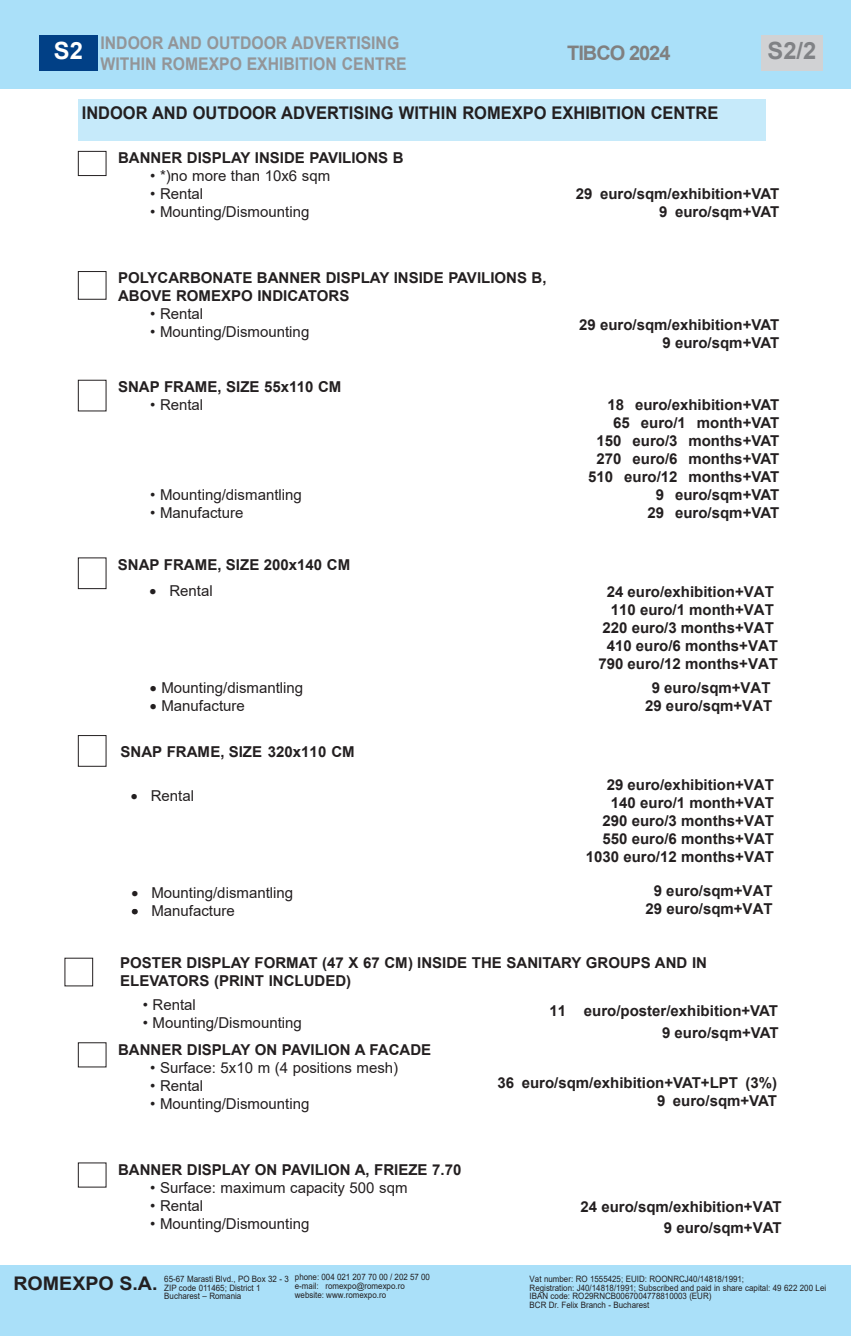
<style>
.page{position:relative;width:851px;height:1336px;background:#fff}
.page>*{position:absolute;margin:0;border:0;box-sizing:border-box;transform-origin:0 0}
.t1{font:700 23.75px "Arial";color:#808285}
.t2{font:700 23.75px "Arial";color:#fff}
.t3{font:700 20px "Arial";letter-spacing:-.05em;color:#808080}
.t4{font:700 18.75px "Arial";color:#231f20;scale:1.05 1}
.t5{font:700 17.5px "Arial";color:#231f20;scale:.94 1}
.t6{font:700 17.5px/20.8px "Arial";color:#939598;scale:.9 1}
.t7{font:700 15px/18px "Arial";color:#231f20;text-align:right}
.t8{font:15px "Arial";color:#231f20}
.t9{font:8.75px/8.8px "Arial";color:#231f20;scale:.91 1}
</style>
<div class="page">
<div style="left:78px;top:99px;width:687px;height:42px;background:#c6eafa"></div>
<div style="left:0;top:1265px;width:850px;height:71px;background:#aae0f9"></div>
<div style="left:0;top:0;width:850px;height:89px;background:#aae0f9"></div>
<div style="left:39px;top:35px;width:59px;height:36px;background:#014086"></div>
<div style="left:761px;top:35px;width:61px;height:36px;background:#d1d2d4"></div>
<div style="left:78px;top:151px;width:28px;height:25px;border:1px solid #231f20"></div>
<div style="left:78px;top:271px;width:28px;height:29px;border:1px solid #231f20"></div>
<div style="left:78px;top:380px;width:28px;height:31px;border:1px solid #231f20"></div>
<div style="left:78px;top:558px;width:28px;height:31px;border:1px solid #231f20"></div>
<div style="left:78px;top:735px;width:28px;height:32px;border:1px solid #231f20"></div>
<p class="t6" style="left:100px;top:33px;width:341px">INDOOR AND OUTDOOR ADVERTISING<br>WITHIN ROMEXPO EXHIBITION CENTRE</p>
<h1 class="t2" style="left:54px;top:38px;width:31px">S2</h1>
<h1 class="t1" style="left:767px;top:38px;width:50px">S2/2</h1>
<h2 class="t3" style="left:567px;top:39px;width:105px">TIBCO 2024</h2>
<p class="t5" style="left:82px;top:103px;width:678px">INDOOR AND OUTDOOR ADVERTISING WITHIN ROMEXPO EXHIBITION CENTRE</p>
<p class="t7" style="left:118px;top:149px;width:287px">BANNER DISPLAY INSIDE PAVILIONS B</p>
<p class="t8" style="left:150px;top:168px;width:181px">• *)no more than 10x6 sqm</p>
<p class="t8" style="left:150px;top:186px;width:54px">• Rental</p>
<p class="t8" style="left:150px;top:204px;width:161px">• Mounting/Dismounting</p>
<p class="t7" style="left:575px;top:185px;width:205px">29 euro/sqm/exhibition+VAT<br>9 euro/sqm+VAT</p>
<p class="t7" style="left:118px;top:269px;width:430px;text-align:left">POLYCARBONATE BANNER DISPLAY INSIDE PAVILIONS B,<br>ABOVE ROMEXPO INDICATORS</p>
<p class="t8" style="left:150px;top:306px;width:54px">• Rental</p>
<p class="t8" style="left:150px;top:324px;width:161px">• Mounting/Dismounting</p>
<p class="t7" style="left:579px;top:316px;width:201px">29 euro/sqm/exhibition+VAT<br>9 euro/sqm+VAT</p>
<p class="t7" style="left:118px;top:378px;width:225px">SNAP FRAME, SIZE 55x110 CM</p>
<p class="t8" style="left:150px;top:396px;width:54px">• Rental</p>
<p class="t7" style="left:588px;top:396px;width:192px">18 euro/exhibition+VAT<br>65 euro/1 month+VAT<br>150 euro/3 months+VAT<br>270 euro/6 months+VAT<br>510 euro/12 months+VAT<br>9 euro/sqm+VAT<br>29 euro/sqm+VAT</p>
<p class="t8" style="left:150px;top:486px;width:153px">• Mounting/dismantling</p>
<p class="t8" style="left:150px;top:504px;width:95px">• Manufacture</p>
<p class="t7" style="left:118px;top:556px;width:234px">SNAP FRAME, SIZE 200x140 CM</p>
<p class="t8" style="left:149px;top:581px;width:65px">• Rental</p>
<p class="t7" style="left:598px;top:582px;width:181px;text-align:center">24 euro/exhibition+VAT<br>110 euro/1 month+VAT<br>220 euro/3 months+VAT<br>410 euro/6 months+VAT<br>790 euro/12 months+VAT</p>
<p class="t8" style="left:150px;top:677px;width:155px">• Mounting/dismantling</p>
<p class="t8" style="left:150px;top:695px;width:96px">• Manufacture</p>
<p class="t7" style="left:645px;top:678px;width:129px;text-align:center">9 euro/sqm+VAT<br>29 euro/sqm+VAT</p>
<p class="t7" style="left:120px;top:742px;width:236px">SNAP FRAME, SIZE 320x110 CM</p>
<p class="t8" style="left:131px;top:785px;width:65px">• Rental</p>
<p class="t7" style="left:585px;top:776px;width:189px">29 euro/exhibition+VAT<br>140 euro/1 month+VAT<br>290 euro/3 months+VAT<br>550 euro/6 months+VAT<br>1030 euro/12 months+VAT</p>
<p class="t8" style="left:131px;top:883px;width:163px">• Mounting/dismantling</p>
<p class="t8" style="left:131px;top:901px;width:105px">• Manufacture</p>
<p class="t7" style="left:645px;top:882px;width:129px;text-align:center">9 euro/sqm+VAT<br>29 euro/sqm+VAT</p>
<p class="t7" style="left:120px;top:954px;width:588px;text-align:left">POSTER DISPLAY FORMAT (47 X 67 CM) INSIDE THE SANITARY GROUPS AND IN<br>ELEVATORS (PRINT INCLUDED)</p>
<p class="t8" style="left:143px;top:997px;width:54px">• Rental</p>
<p class="t8" style="left:143px;top:1015px;width:161px">• Mounting/Dismounting</p>
<p class="t7" style="left:549px;top:999px;width:230px;line-height:22.2px">11 euro/poster/exhibition+VAT<br>9 euro/sqm+VAT</p>
<p class="t7" style="left:118px;top:1040px;width:314px">BANNER DISPLAY ON PAVILION A FACADE</p>
<p class="t8" style="left:150px;top:1059px;width:249px">• Surface: 5x10 m (4 positions mesh)</p>
<p class="t8" style="left:150px;top:1077px;width:54px">• Rental</p>
<p class="t8" style="left:150px;top:1095px;width:161px">• Mounting/Dismounting</p>
<p class="t7" style="left:118px;top:1160px;width:345px">BANNER DISPLAY ON PAVILION A, FRIEZE 7.70</p>
<p class="t8" style="left:150px;top:1179px;width:259px">• Surface: maximum capacity 500 sqm</p>
<p class="t8" style="left:150px;top:1197px;width:54px">• Rental</p>
<p class="t8" style="left:150px;top:1215px;width:161px">• Mounting/Dismounting</p>
<p class="t7" style="left:497px;top:1074px;width:281px">36 euro/sqm/exhibition+VAT+LPT (3%)<br>9 euro/sqm+VAT</p>
<p class="t7" style="left:580px;top:1197px;width:203px;line-height:20.9px">24 euro/sqm/exhibition+VAT<br>9 euro/sqm+VAT</p>
<p class="t9" style="left:295px;top:1272px;width:150px">phone: 004 021 207 70 00 / 202 57 00 e-mail: romexpo@romexpo.ro website: www.romexpo.ro</p>
<p class="t4" style="left:13px;top:1273px;width:139px">ROMEXPO S.A.</p>
<p class="t9" style="left:164px;top:1274px;width:138px">65-67 Marasti Blvd., PO Box 32 - 3<br>ZIP code 011465; District 1<br>Bucharest – Romania</p>
<p class="t9" style="left:529px;top:1274px;width:327px">Vat number: RO 1555425; EUID: ROONRCJ40/14818/1991;<br>Registration: J40/14818/1991; Subscribed and paid in share capital: 49 622 200 Lei IBAN code: RO29RNCB0067004778810003 (EUR)<br>BCR Dr. Felix Branch - Bucharest</p>
</div>
